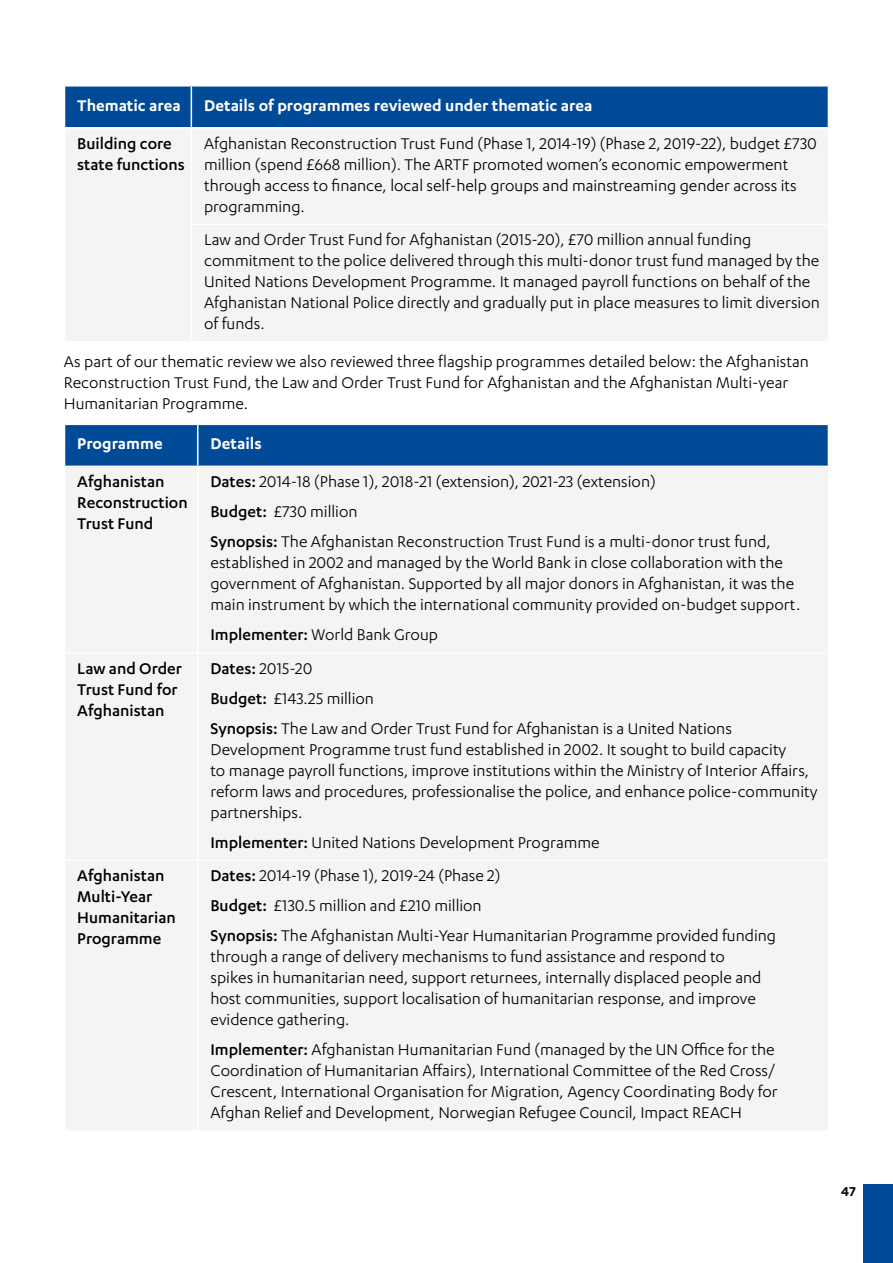
<style>
.page{position:relative;width:893px;height:1263px;background:#fff}
.page>*{position:absolute;margin:0;border:0;box-sizing:border-box;transform-origin:0 0}
.t1{font:18px/21px "Karbon";color:#000}
.t2{font:500 18px/21px "Karbon";color:#000}
.t3{font:600 18px "Karbon";color:#fff}
.t4{font:600 15px "Karbon";color:#000}
.s1{font-weight:500}
</style>
<div class="page">
<div style="left:863px;top:1184px;width:30px;height:79px;background:#004a97"></div>
<div style="left:65px;top:87px;width:763px;height:40px;background:#004a97"></div>
<div style="left:66px;top:129px;width:761px;height:212px;background:#f4f4f3"></div>
<hr style="left:191px;top:87px;width:1px;height:40px;background:#fff">
<hr style="left:191px;top:129px;width:1px;height:95px;background:#fff">
<hr style="left:191px;top:225px;width:1px;height:116px;background:#fff">
<hr style="left:191px;top:224px;width:638px;height:1px;background:#fff">
<div style="left:65px;top:425px;width:763px;height:41px;background:#004a97"></div>
<div style="left:66px;top:467px;width:761px;height:663px;background:#f4f4f3"></div>
<hr style="left:197px;top:425px;width:1px;height:41px;background:#fff">
<hr style="left:197px;top:467px;width:1px;height:185px;background:#fff">
<hr style="left:197px;top:654px;width:1px;height:206px;background:#fff">
<hr style="left:197px;top:861px;width:1px;height:269px;background:#fff">
<hr style="left:64px;top:652px;width:134px;height:2px;background:#fff">
<hr style="left:198px;top:652px;width:631px;height:2px;background:#fff">
<hr style="left:64px;top:860px;width:134px;height:1px;background:#fff">
<hr style="left:198px;top:860px;width:631px;height:1px;background:#fff">
<p class="t3" style="left:77px;top:95px;width:105px">Thematic area</p>
<p class="t3" style="left:204px;top:95px;width:390px">Details of programmes reviewed under thematic area</p>
<p class="t2" style="left:77px;top:132px;width:109px">Building core state functions</p>
<p class="t1" style="left:204px;top:132px;width:614px">Afghanistan Reconstruction Trust Fund (Phase 1, 2014-19) (Phase 2, 2019-22), budget £730 million (spend £668 million). The ARTF promoted women’s economic empowerment through access to finance, local self-help groups and mainstreaming gender across its programming.</p>
<p class="t1" style="left:204px;top:229px;width:617px">Law and Order Trust Fund for Afghanistan (2015-20), £70 million annual funding commitment to the police delivered through this multi-donor trust fund managed by the United Nations Development Programme. It managed payroll functions on behalf of the Afghanistan National Police directly and gradually put in place measures to limit diversion of funds.</p>
<p class="t1" style="left:64px;top:350px;width:747px">As part of our thematic review we also reviewed three flagship programmes detailed below: the Afghanistan<br>Reconstruction Trust Fund, the Law and Order Trust Fund for Afghanistan and the Afghanistan Multi-year<br>Humanitarian Programme.</p>
<p class="t3" style="left:77px;top:434px;width:87px">Programme</p>
<p class="t3" style="left:210px;top:434px;width:53px">Details</p>
<p class="t2" style="left:77px;top:470px;width:112px">Afghanistan<br>Reconstruction<br>Trust Fund</p>
<p class="t1" style="left:210px;top:466px;width:562px;line-height:30px"><span class="s1">Dates:</span> 2014-18 (Phase 1), 2018-21 (extension), 2021-23 (extension)<br><span class="s1">Budget:</span> £730 million<br><span class="s1">Synopsis:</span> The Afghanistan Reconstruction Trust Fund is a multi-donor trust fund,</p>
<p class="t1" style="left:210px;top:552px;width:591px">established in 2002 and managed by the World Bank in close collaboration with the government of Afghanistan. Supported by all major donors in Afghanistan, it was the main instrument by which the international community provided on-budget support.</p>
<p class="t1" style="left:210px;top:624px;width:229px"><span class="s1">Implementer:</span> World Bank Group</p>
<p class="t2" style="left:77px;top:657px;width:106px">Law and Order<br>Trust Fund for<br>Afghanistan</p>
<p class="t1" style="left:210px;top:653px;width:523px;line-height:30px"><span class="s1">Dates:</span> 2015-20<br><span class="s1">Budget:</span> £143.25 million<br><span class="s1">Synopsis:</span> The Law and Order Trust Fund for Afghanistan is a United Nations</p>
<p class="t1" style="left:210px;top:738px;width:608px">Development Programme trust fund established in 2002. It sought to build capacity<br>to manage payroll functions, improve institutions within the Ministry of Interior Affairs, reform laws and procedures, professionalise the police, and enhance police-community partnerships.</p>
<p class="t1" style="left:210px;top:831px;width:391px"><span class="s1">Implementer:</span> United Nations Development Programme</p>
<p class="t2" style="left:77px;top:865px;width:100px">Afghanistan<br>Multi-Year<br>Humanitarian<br>Programme</p>
<p class="t1" style="left:210px;top:860px;width:567px;line-height:30px"><span class="s1">Dates:</span> 2014-19 (Phase 1), 2019-24 (Phase 2)<br><span class="s1">Budget:</span> £130.5 million and £210 million<br><span class="s1">Synopsis:</span> The Afghanistan Multi-Year Humanitarian Programme provided funding</p>
<p class="t1" style="left:210px;top:946px;width:552px">through a range of delivery mechanisms to fund assistance and respond to spikes in humanitarian need, support returnees, internally displaced people and host communities, support localisation of humanitarian response, and improve evidence gathering.</p>
<p class="t1" style="left:210px;top:1039px;width:569px"><span class="s1">Implementer:</span> Afghanistan Humanitarian Fund (managed by the UN Office for the Coordination of Humanitarian Affairs), International Committee of the Red Cross/ Crescent, International Organisation for Migration, Agency Coordinating Body for Afghan Relief and Development, Norwegian Refugee Council, Impact REACH</p>
<p class="t4" style="left:841px;top:1183px;width:16px">47</p>
</div>
